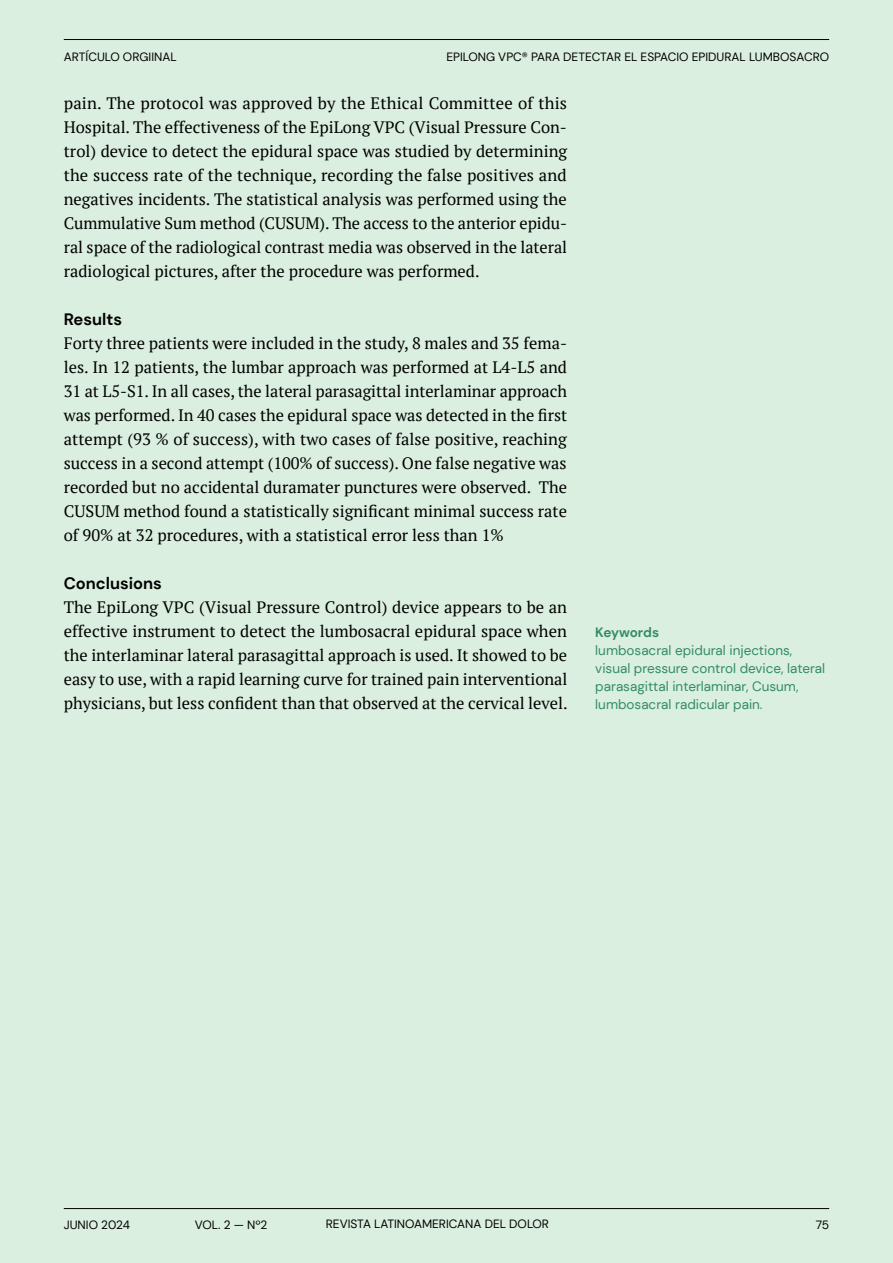
<style>
.page{position:relative;width:893px;height:1263px;background:#daefdf}
.page>*{position:absolute;margin:0;border:0;box-sizing:border-box;transform-origin:0 0}
.t1{font:16.5px/24px "PT Serif";color:#000;text-align:justify}
.t2{font:700 16.5px "DM Sans";color:#000}
.t3{font:13.5px/18px "DM Sans";color:#328c64}
.t4{font:700 13.5px "DM Sans";letter-spacing:-.01em;color:#328c64}
.t5{font:12px "DM Sans";color:#000}
</style>
<div class="page">
<hr style="left:64px;top:1208px;width:765px;height:1px;background:#000">
<hr style="left:64px;top:39px;width:765px;height:1px;background:#000">
<p class="t5" style="left:64px;top:50px;width:114px">ARTÍCULO ORGIINAL</p>
<p class="t5" style="left:446px;top:50px;width:384px">EPILONG VPC® PARA DETECTAR EL ESPACIO EPIDURAL LUMBOSACRO</p>
<p class="t1" style="left:64px;top:91px;width:505px">pain. The protocol was approved by the Ethical Committee of this Hospital. The effectiveness of the EpiLong VPC (Visual Pressure Con&shy;trol) device to detect the epidural space was studied by determining the success rate of the technique, recording the false positives and negatives incidents. The statistical analysis was performed using the Cummulative Sum method (CUSUM). The access to the anterior epidu&shy;ral space of the radiological contrast media was observed in the lateral radiological pictures, after the procedure was performed.</p>
<p class="t2" style="left:64px;top:309px;width:60px">Results</p>
<p class="t1" style="left:64px;top:331px;width:505px">Forty three patients were included in the study, 8 males and 35 fema&shy;les. In 12 patients, the lumbar approach was performed at L4-L5 and 31 at L5-S1. In all cases, the lateral parasagittal interlaminar approach was performed. In 40 cases the epidural space was detected in the first attempt (93 % of success), with two cases of false positive, reaching success in a second attempt (100% of success). One false negative was recorded but no accidental duramater punctures were observed. The CUSUM method found a statistically significant minimal success rate of 90% at 32 procedures, with a statistical error less than 1%</p>
<p class="t2" style="left:64px;top:573px;width:100px">Conclusions</p>
<p class="t1" style="left:64px;top:595px;width:505px">The EpiLong VPC (Visual Pressure Control) device appears to be an effective instrument to detect the lumbosacral epidural space when the interlaminar lateral parasagittal approach is used. It showed to be easy to use, with a rapid learning curve for trained pain interventional physicians, but less confident than that observed at the cervical level.</p>
<p class="t4" style="left:595px;top:624px;width:65px">Keywords</p>
<p class="t3" style="left:595px;top:641px;width:231px">lumbosacral epidural injections, visual pressure control device, lateral parasagittal interlaminar, Cusum, lumbosacral radicular pain.</p>
<p class="t5" style="left:64px;top:1218px;width:68px">JUNIO 2024</p>
<p class="t5" style="left:195px;top:1218px;width:74px">VOL. 2 — Nº2</p>
<p class="t5" style="left:326px;top:1216px;width:225px">REVISTA LATINOAMERICANA DEL DOLOR</p>
<p class="t5" style="left:816px;top:1218px;width:15px">75</p>
</div>
